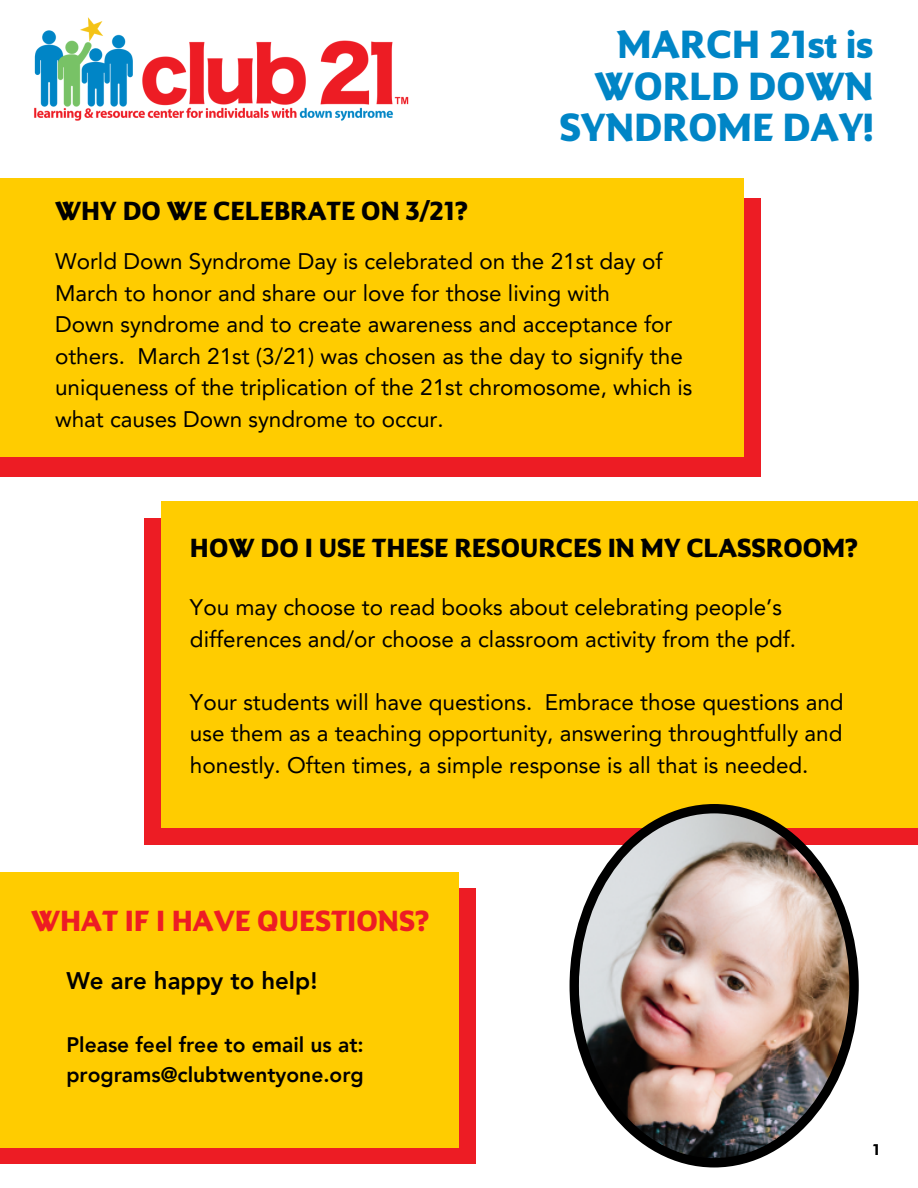
<style>
.page{position:relative;width:918px;height:1188px;background:#fff}
.page>*{position:absolute;margin:0;border:0;box-sizing:border-box;transform-origin:0 0}
.t1{font:700 40.5px/41.7px "Maya Samuels";color:#0085c6;text-align:right}
.t2{font:700 30px "Maya Samuels";color:#ed1c24}
.t3{font:700 27px "Maya Samuels";color:#000}
.t4{font:800 24px "Avenir LT Pro";color:#000}
.t5{font:22.5px/31.5px "Avenir LT Pro";color:#000}
.t6{font:800 21px/29.2px "Avenir LT Pro";color:#000}
.t7{font:21px "Maya Samuels Os F";color:#000}
</style>
<div class="page">
<img style="left:34px;top:17px;width:375px;height:104px">
<div style="left:144px;top:518px;width:774px;height:327px;background:#ed1c24"></div>
<div style="left:161px;top:501px;width:757px;height:327px;background:#fc0"></div>
<div style="left:0;top:889px;width:476px;height:275px;background:#ed1c24"></div>
<div style="left:0;top:872px;width:459px;height:275px;background:#fc0"></div>
<div style="left:0;top:198px;width:761px;height:279px;background:#ed1c24"></div>
<div style="left:0;top:178px;width:744px;height:279px;background:#fc0"></div>
<img style="left:570px;top:804px;width:289px;height:363px">
<h1 class="t1" style="left:559px;top:26px;width:315px">MARCH 21st is<br>WORLD DOWN<br>SYNDROME DAY!</h1>
<p class="t3" style="left:55px;top:200px;width:414px">WHY DO WE CELEBRATE ON 3/21?</p>
<p class="t5" style="left:55px;top:248px;width:639px">World Down Syndrome Day is celebrated on the 21st day of March to honor and share our love for those living with<br>Down syndrome and to create awareness and acceptance for others. March 21st (3/21) was chosen as the day to signify the uniqueness of the triplication of the 21st chromosome, which is what causes Down syndrome to occur.</p>
<p class="t3" style="left:190px;top:537px;width:669px">HOW DO I USE THESE RESOURCES IN MY CLASSROOM?</p>
<p class="t5" style="left:190px;top:594px;width:608px">You may choose to read books about celebrating people’s differences and/or choose a classroom activity from the pdf.</p>
<p class="t5" style="left:190px;top:688px;width:655px;text-align:justify">Your students will have questions. Embrace those questions and use them as a teaching opportunity, answering throughtfully and honestly. Often times, a simple response is all that is needed.</p>
<h2 class="t2" style="left:31px;top:908px;width:399px">WHAT IF I HAVE QUESTIONS?</h2>
<p class="t4" style="left:66px;top:971px;width:253px">We are happy to help!</p>
<p class="t6" style="left:66px;top:1032px;width:299px">Please feel free to email us at: programs@clubtwentyone.org</p>
<p class="t7" style="left:873px;top:1139px;width:9px">1</p>
</div>
